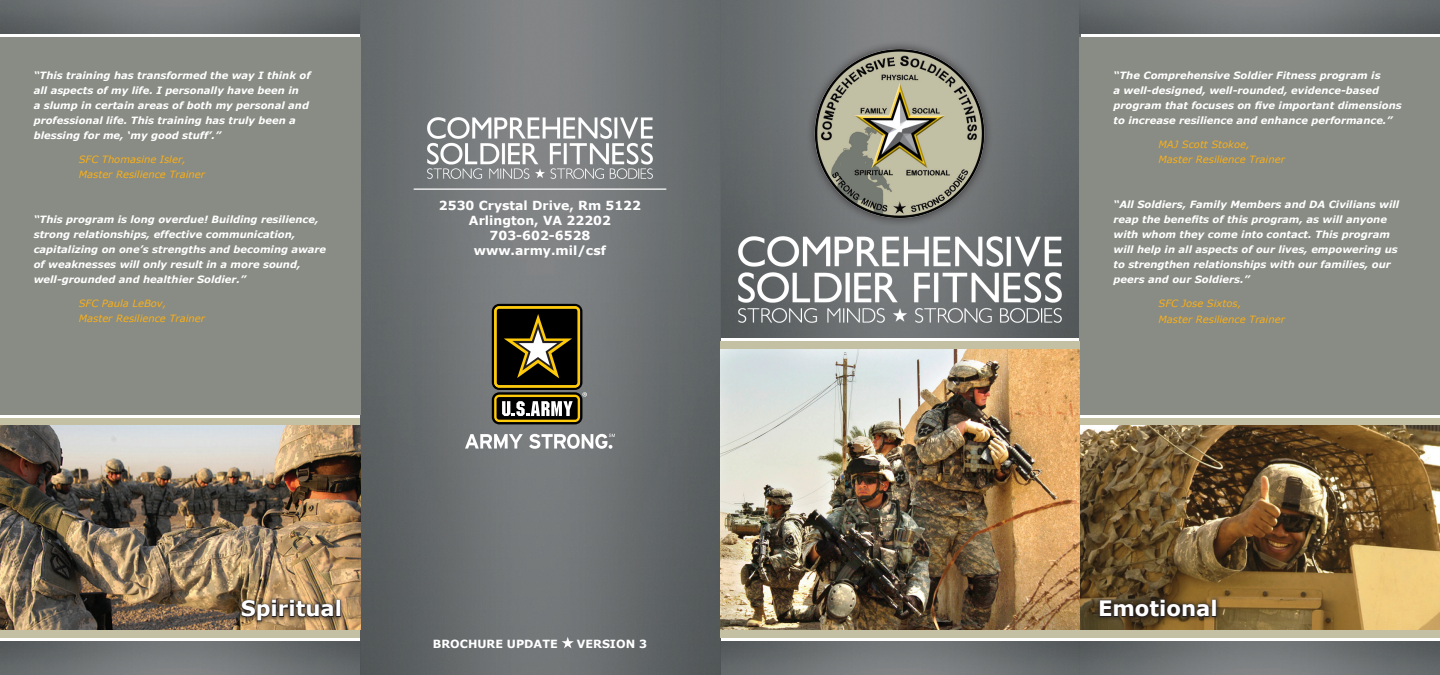
<style>
.page{position:relative;width:1440px;height:675px;background:#fff}
.page>*{position:absolute;margin:0;border:0;box-sizing:border-box;transform-origin:0 0}
.Dimension_Header_Whi{font:700 21.25px "Verdana";color:#fff}
.Body_White{font:700 12.5px "Verdana";color:#fff}
.Body_White-2{font:700 11.25px "Verdana";color:#fff}
.Quotes{font:italic 700 10px/15px "Verdana";color:#fff}
.Quotee{font:italic 10px "Verdana";color:#faaf18}
</style>
<div class="page">
<img style="left:720px;top:0;width:360px;height:338px">
<img style="left:1080px;top:0;width:360px;height:34px">
<img style="left:720px;top:641px;width:720px;height:34px">
<img style="left:0;top:641px;width:360px;height:34px">
<img style="left:0;top:0;width:360px;height:34px">
<img style="left:360px;top:0;width:360px;height:675px">
<div style="left:0;top:418px;width:360px;height:220px;background:#c3c0a4"></div>
<img style="left:0;top:426px;width:360px;height:204px">
<div style="left:1080px;top:418px;width:360px;height:220px;background:#c3c0a4"></div>
<img style="left:1080px;top:426px;width:360px;height:204px">
<div style="left:0;top:38px;width:360px;height:377px;background:#888c84"></div>
<div style="left:1080px;top:38px;width:360px;height:377px;background:#888c84"></div>
<div style="left:720px;top:341px;width:360px;height:296px;background:#c3c0a4"></div>
<img style="left:720px;top:349px;width:360px;height:281px">
<img style="left:739px;top:236px;width:322px;height:86px">
<div style="left:492px;top:392px;width:90px;height:32px;background:linear-gradient(to right,#0c0a00,#0c0a00);border-radius:7px"></div>
<div style="left:492px;top:304px;width:90px;height:86px;background:#000;border-radius:7px"></div>
<svg style="left:494px;top:306px;width:93px;height:116px"></svg>
<svg style="left:465px;top:434px;width:58px;height:15px"></svg>
<svg style="left:529px;top:434px;width:86px;height:15px"></svg>
<img style="left:428px;top:118px;width:225px;height:60px">
<hr style="left:414px;top:189px;width:252px;height:1px;background:#fff">
<div style="left:805px;top:39px;width:188px;height:188px;background:#1a1415;opacity:.75"></div>
<img style="left:814px;top:48px;width:171px;height:171px">
<div style="left:1094px;top:595px;width:126px;height:26px;background:#231f20;opacity:.75"></div>
<svg style="left:1099px;top:600px;width:110px;height:17px;background:#372c20"></svg>
<div style="left:1212px;top:600px;width:4px;height:17px;border:1px solid #231f20"></div>
<div style="left:236px;top:595px;width:108px;height:30px;background:#231f20;opacity:.75"></div>
<svg style="left:241px;top:600px;width:93px;height:21px;background:#62503c"></svg>
<div style="left:336px;top:600px;width:5px;height:17px;border:1px solid #231f20"></div>
<svg style="left:562px;top:637px;width:12px;height:11px"></svg>
<p class="Quotes" style="left:34px;top:67px;width:278px">“This training has transformed the way I think of all aspects of my life. I personally have been in<br>a slump in certain areas of both my personal and professional life. This training has truly been a blessing for me, ‘my good stuff’.”</p>
<p class="Quotee" style="left:79px;top:153px;width:109px">SFC Thomasine Isler,</p>
<p class="Quotee" style="left:79px;top:168px;width:128px">Master Resilience Trainer</p>
<p class="Quotes" style="left:34px;top:211px;width:294px">“This program is long overdue! Building resilience, strong relationships, effective communication, capitalizing on one’s strengths and becoming aware of weaknesses will only result in a more sound, well-grounded and healthier Soldier.”</p>
<p class="Quotee" style="left:79px;top:297px;width:89px">SFC Paula LeBov,</p>
<p class="Quotee" style="left:79px;top:312px;width:128px">Master Resilience Trainer</p>
<p class="Body_White" style="left:439px;top:197px;width:204px">2530 Crystal Drive, Rm 5122</p>
<p class="Body_White" style="left:469px;top:212px;width:144px">Arlington, VA 22202</p>
<p class="Body_White" style="left:490px;top:227px;width:102px">703-602-6528</p>
<p class="Body_White" style="left:474px;top:242px;width:134px">www.army.mil/csf</p>
<p class="Quotes" style="left:1114px;top:67px;width:290px">“The Comprehensive Soldier Fitness program is<br>a well-designed, well-rounded, evidence-based program that focuses on five important dimensions to increase resilience and enhance performance.”</p>
<p class="Quotee" style="left:1159px;top:138px;width:93px">MAJ Scott Stokoe,</p>
<p class="Quotee" style="left:1159px;top:153px;width:128px">Master Resilience Trainer</p>
<p class="Quotes" style="left:1114px;top:196px;width:287px">“All Soldiers, Family Members and DA Civilians will reap the benefits of this program, as will anyone with whom they come into contact. This program will help in all aspects of our lives, empowering us to strengthen relationships with our families, our peers and our Soldiers.”</p>
<p class="Quotee" style="left:1159px;top:297px;width:84px">SFC Jose Sixtos,</p>
<p class="Quotee" style="left:1159px;top:313px;width:128px">Master Resilience Trainer</p>
<p class="Dimension_Header_Whi" style="left:241px;top:595px;width:103px">Spiritual</p>
<p class="Dimension_Header_Whi" style="left:1098px;top:595px;width:121px">Emotional</p>
<p class="Body_White-2" style="left:433px;top:637px;width:126px">BROCHURE UPDATE</p>
<p class="Body_White-2" style="left:577px;top:637px;width:72px">VERSION 3</p>
</div>
